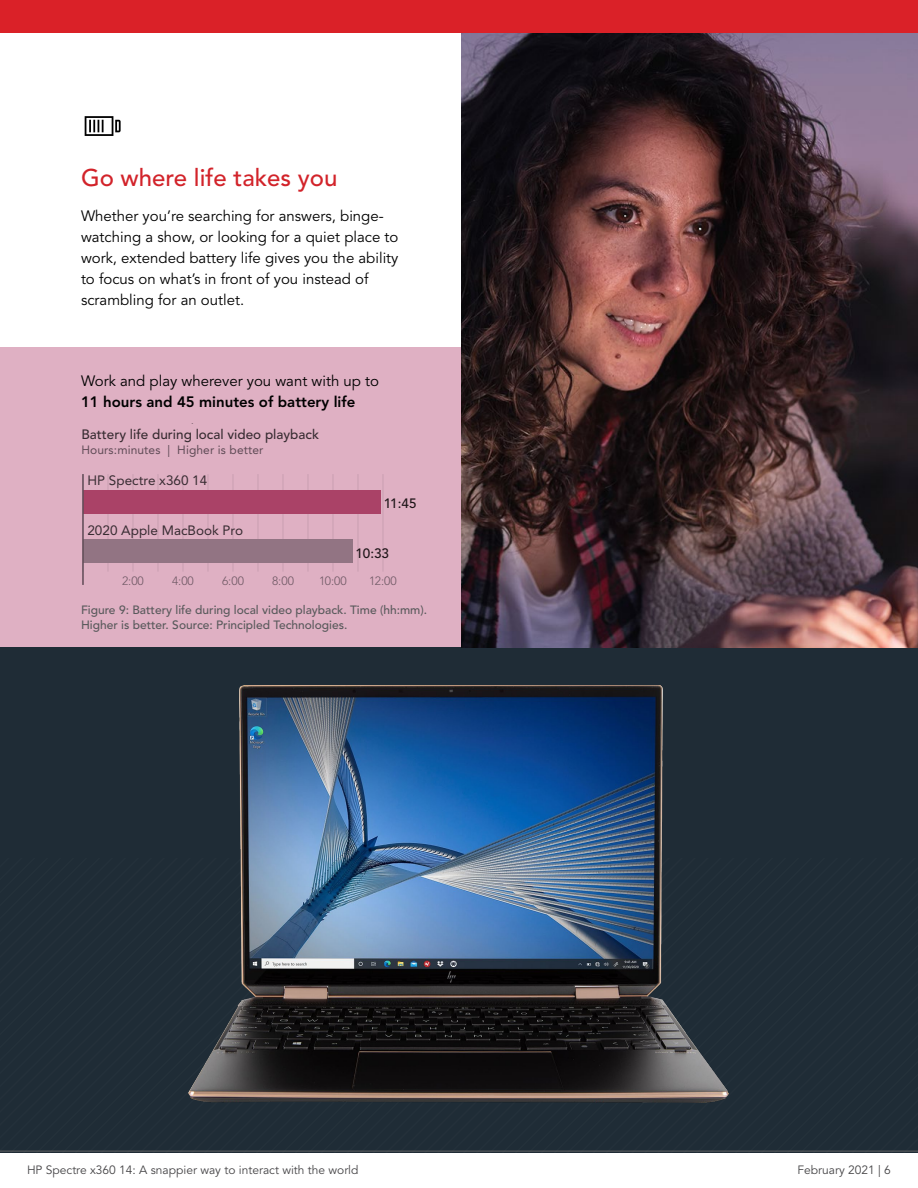
<style>
.page{position:relative;width:918px;height:1188px;background:#fff}
.page>*{position:absolute;margin:0;border:0;box-sizing:border-box;transform-origin:0 0}
.t1{font:500 24px "Avenir LT Pro";color:#d2232a}
.t2{font:15px/21px "Avenir LT Pro";color:#000}
.t3{font:800 15px "Avenir LT Pro";color:#000}
.t4{font:500 13.5px "Avenir LT Pro";color:#414042}
.t5{font:13.5px "Avenir LT Pro";color:#414042}
.t6{font:500 13.5px "Avenir LT Pro";color:#231f20}
.t7{font:500 12px/14.4px "Avenir LT Pro";color:#58595b}
.t8{font:12px "Avenir LT Pro";color:#464547}
.t9{font:12px "Avenir LT Pro";letter-spacing:.01em;color:#6d6e71}
.t10{font:300 12px "Avenir LT Pro";color:#808285}
</style>
<div class="page">
<div style="left:0;top:636px;width:918px;height:516px;background:#1f2c36"></div>
<img style="left:189px;top:686px;width:540px;height:417px">
<div style="left:0;top:347px;width:465px;height:300px;background:#dfb0c3"></div>
<svg style="left:85px;top:116px;width:36px;height:20px"></svg>
<hr style="left:108px;top:474px;width:1px;height:98px;background:#e6e7e8">
<hr style="left:133px;top:474px;width:1px;height:98px;background:#e6e7e8">
<hr style="left:158px;top:474px;width:1px;height:98px;background:#e6e7e8">
<hr style="left:183px;top:474px;width:1px;height:98px;background:#e6e7e8">
<hr style="left:208px;top:474px;width:1px;height:98px;background:#e6e7e8">
<hr style="left:233px;top:474px;width:1px;height:98px;background:#e6e7e8">
<hr style="left:258px;top:474px;width:1px;height:98px;background:#e6e7e8">
<hr style="left:283px;top:474px;width:1px;height:98px;background:#e6e7e8">
<hr style="left:308px;top:474px;width:1px;height:98px;background:#e6e7e8">
<hr style="left:333px;top:474px;width:1px;height:98px;background:#e6e7e8">
<hr style="left:358px;top:474px;width:1px;height:98px;background:#e6e7e8">
<hr style="left:383px;top:474px;width:1px;height:98px;background:#e6e7e8">
<div style="left:83px;top:490px;width:298px;height:24px;background:#aa4267"></div>
<div style="left:83px;top:539px;width:269px;height:24px;background:#927483"></div>
<hr style="left:82px;top:474px;width:2px;height:111px;background:#6d6e71">
<img style="left:461px;top:32px;width:457px;height:615px">
<hr style="left:0;top:1151px;width:918px;height:1px;background:#616264">
<div style="left:0;top:0;width:918px;height:32px;background:#da2128"></div>
<h1 class="t1" style="left:81px;top:164px;width:258px">Go where life takes you</h1>
<p class="t2" style="left:81px;top:205px;width:319px">Whether you’re searching for answers, binge&shy;watching a show, or looking for a quiet place to work, extended battery life gives you the ability to focus on what’s in front of you instead of scrambling for an outlet.</p>
<p class="t2" style="left:81px;top:370px;width:300px">Work and play wherever you want with up to</p>
<p class="t3" style="left:81px;top:393px;width:276px">11 hours and 45 minutes of battery life</p>
<p class="t4" style="left:81px;top:426px;width:239px">Battery life during local video playback</p>
<p class="t5" style="left:87px;top:472px;width:121px">HP Spectre x360 14</p>
<p class="t5" style="left:87px;top:522px;width:157px">2020 Apple MacBook Pro</p>
<p class="t9" style="left:81px;top:442px;width:184px">Hours:minutes | Higher is better</p>
<p class="t6" style="left:384px;top:495px;width:34px">11:45</p>
<p class="t6" style="left:355px;top:545px;width:35px">10:33</p>
<p class="t10" style="left:122px;top:574px;width:23px">2:00</p>
<p class="t10" style="left:172px;top:574px;width:23px">4:00</p>
<p class="t10" style="left:222px;top:574px;width:23px">6:00</p>
<p class="t10" style="left:272px;top:574px;width:23px">8:00</p>
<p class="t10" style="left:319px;top:574px;width:29px">10:00</p>
<p class="t10" style="left:369px;top:574px;width:29px">12:00</p>
<p class="t7" style="left:81px;top:603px;width:348px">Figure 9: Battery life during local video playback. Time (hh:mm).<br>Higher is better. Source: Principled Technologies.</p>
<p class="t8" style="left:27px;top:1163px;width:333px">HP Spectre x360 14: A snappier way to interact with the world</p>
<p class="t8" style="left:798px;top:1163px;width:95px">February 2021 | 6</p>
</div>
